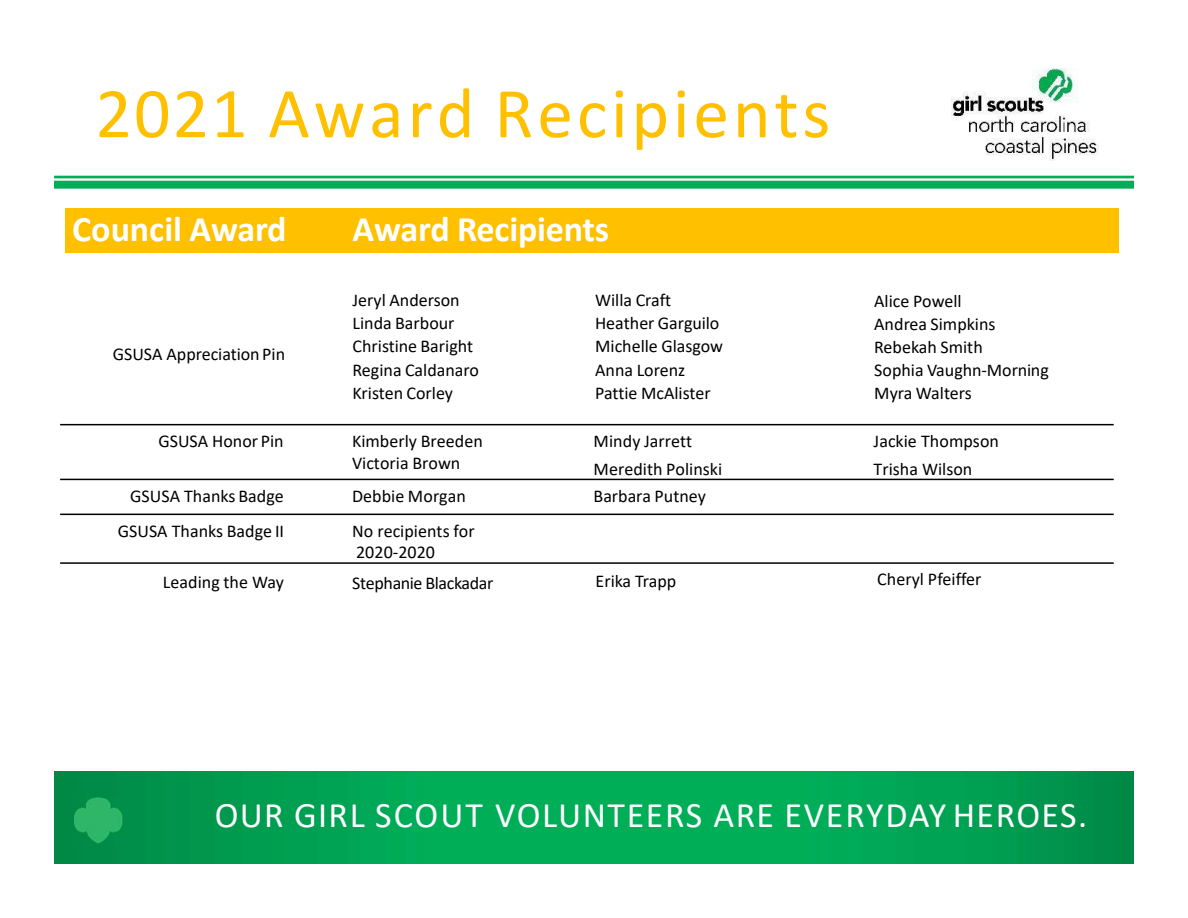
<style>
.page{position:relative;width:1188px;height:918px;background:#fff}
.page>*{position:absolute;margin:0;border:0;box-sizing:border-box;transform-origin:0 0}
.t1{font:72px "Calibri";letter-spacing:.05em;color:#ffc000}
.t2{font:36px "Calibri";letter-spacing:.04em;color:#fff}
.t3{font:700 36px "Calibri";letter-spacing:-.005em;color:#fff}
.t4{font:18px/23.1px "Calibri";color:#000}
.t5{font:18px "Calibri";letter-spacing:-.02em;color:#000}
</style>
<div class="page">
<img style="left:54px;top:771px;width:1080px;height:93px">
<img style="left:74px;top:797px;width:50px;height:47px">
<hr style="left:60px;top:424px;width:1054px;height:1px;background:#000">
<hr style="left:60px;top:479px;width:1054px;height:1px;background:#000">
<hr style="left:60px;top:514px;width:1054px;height:1px;background:#000">
<hr style="left:60px;top:562px;width:1054px;height:2px;background:#000">
<div style="left:65px;top:208px;width:1053px;height:45px;background:#ffc000"></div>
<hr style="left:54px;top:176px;width:1080px;height:2px;background:#00ae57">
<div style="left:54px;top:181px;width:1080px;height:8px;background:#00ae57"></div>
<img style="left:951px;top:69px;width:148px;height:92px">
<h1 class="t1" style="left:95px;top:63px;width:736px">2021 Award Recipients</h1>
<h2 class="t3" style="left:72px;top:203px;width:216px">Council Award</h2>
<h2 class="t3" style="left:353px;top:203px;width:258px">Award Recipients</h2>
<p class="t4" style="left:113px;top:342px;width:174px">GSUSA Appreciation Pin</p>
<p class="t4" style="left:353px;top:288px;width:128px">Jeryl Anderson<br>Linda Barbour<br>Christine Baright<br>Regina Caldanaro<br>Kristen Corley</p>
<p class="t4" style="left:595px;top:288px;width:130px">Willa Craft<br>Heather Garguilo<br>Michelle Glasgow<br>Anna Lorenz<br>Pattie McAlister</p>
<p class="t4" style="left:874px;top:289px;width:176px">Alice Powell<br>Andrea Simpkins<br>Rebekah Smith<br>Sophia Vaughn-Morning<br>Myra Walters</p>
<p class="t4" style="left:158px;top:429px;width:127px">GSUSA Honor Pin</p>
<p class="t4" style="left:352px;top:430px;width:132px;line-height:21.6px">Kimberly Breeden<br>Victoria Brown</p>
<p class="t4" style="left:594px;top:427px;width:130px;line-height:27.6px">Mindy Jarrett<br>Meredith Polinski</p>
<p class="t4" style="left:874px;top:427px;width:127px;line-height:27.6px">Jackie Thompson<br>Trisha Wilson</p>
<p class="t4" style="left:130px;top:484px;width:155px">GSUSA Thanks Badge</p>
<p class="t4" style="left:352px;top:484px;width:115px">Debbie Morgan</p>
<p class="t4" style="left:594px;top:484px;width:114px">Barbara Putney</p>
<p class="t4" style="left:118px;top:519px;width:168px">GSUSA Thanks Badge II</p>
<p class="t4" style="left:352px;top:520px;width:124px;line-height:21.6px">No recipients for<br>2020-2020</p>
<p class="t4" style="left:163px;top:570px;width:123px">Leading the Way</p>
<p class="t5" style="left:352px;top:571px;width:143px">Stephanie Blackadar</p>
<p class="t4" style="left:596px;top:569px;width:82px">Erika Trapp</p>
<p class="t4" style="left:877px;top:567px;width:106px">Cheryl Pfeiffer</p>
<h2 class="t2" style="left:215px;top:790px;width:874px">OUR GIRL SCOUT VOLUNTEERS ARE EVERYDAY HEROES.</h2>
</div>
